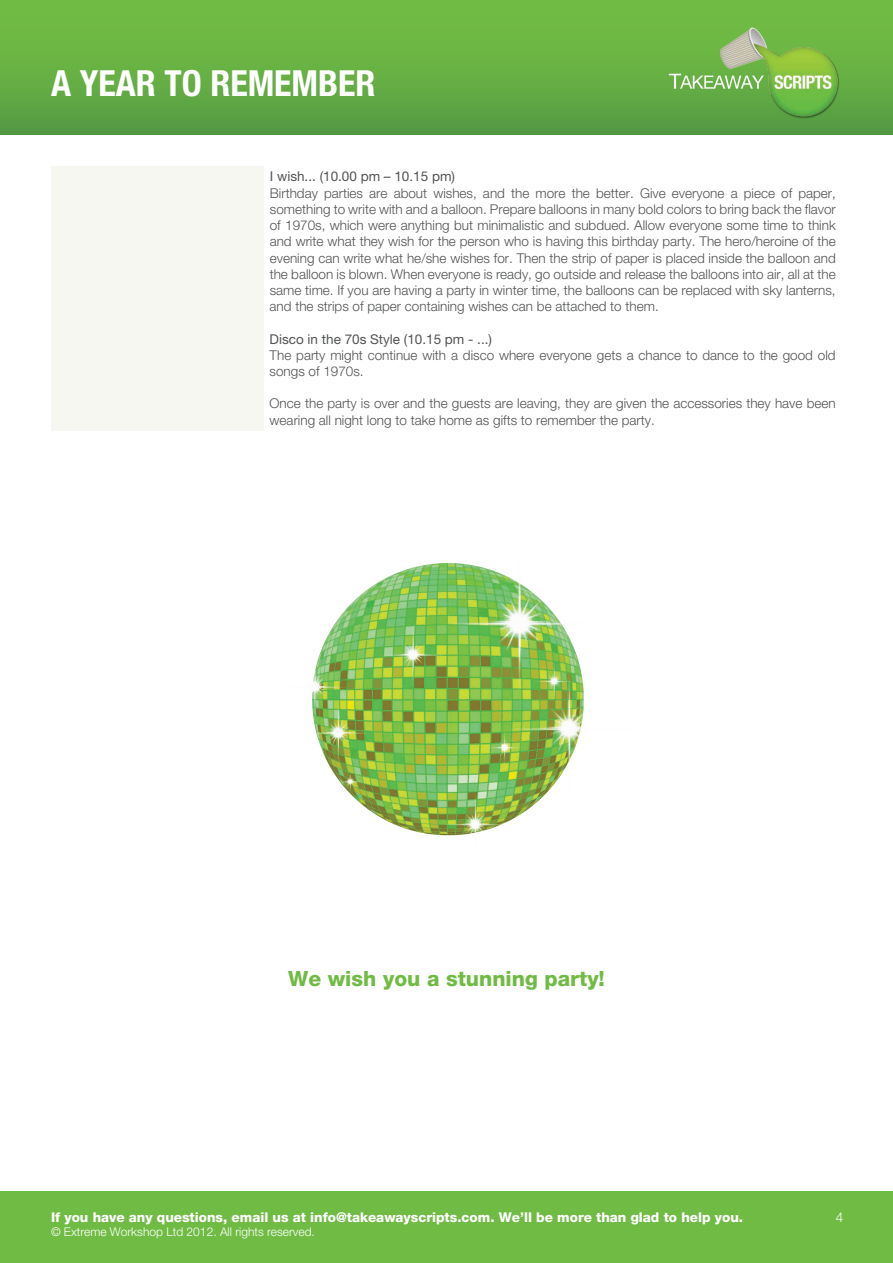
<style>
.page{position:relative;width:893px;height:1263px;background:#fff}
.page>*{position:absolute;margin:0;border:0;box-sizing:border-box;transform-origin:0 0}
.t1{font:700 condensed 36px "Helvetica Neue LT Std";color:#fff}
.t2{font:800 21px "Helvetica Neue LT Pro";color:#70bb44}
.t3{font:300 13.5px/16.2px "Helvetica Neue LT Pro";color:#525353}
.t4{font:800 13.5px "Helvetica Neue LT Pro";color:#fff}
.t5{font:13.5px "Helvetica Neue LT Pro";color:#525353}
.t6{font:300 13.5px "Helvetica Neue LT Pro";color:#fff}
.t7{font:300 12px "Helvetica Neue LT Pro";color:#fff}
</style>
<div class="page">
<div style="left:51px;top:166px;width:213px;height:264px;background:#f6f7f1"></div>
<div style="left:0;top:1192px;width:893px;height:71px;background:#70bb44"></div>
<div style="left:0;top:0;width:893px;height:135px;background:linear-gradient(to bottom,#76c144,#579d43)"></div>
<img style="left:668px;top:26px;width:174px;height:93px">
<img style="left:312px;top:563px;width:272px;height:273px">
<h1 class="t1" style="left:51px;top:61px;width:326px">A YEAR TO REMEMBER</h1>
<p class="t5" style="left:270px;top:168px;width:187px">I wish... (10.00 pm – 10.15 pm)</p>
<p class="t3" style="left:270px;top:184px;width:568px;text-align:justify">Birthday parties are about wishes, and the more the better. Give everyone a piece of paper, something to write with and a balloon. Prepare balloons in many bold colors to bring back the flavor of 1970s, which were anything but minimalistic and subdued. Allow everyone some time to think and write what they wish for the person who is having this birthday party. The hero/heroine of the evening can write what he/she wishes for. Then the strip of paper is placed inside the balloon and the balloon is blown. When everyone is ready, go outside and release the balloons into air, all at the same time. If you are having a party in winter time, the balloons can be replaced with sky lanterns, and the strips of paper containing wishes can be attached to them.</p>
<p class="t5" style="left:270px;top:330px;width:224px">Disco in the 70s Style (10.15 pm - ...)</p>
<p class="t3" style="left:270px;top:346px;width:568px">The party might continue with a disco where everyone gets a chance to dance to the good old songs of 1970s.</p>
<p class="t3" style="left:270px;top:395px;width:568px">Once the party is over and the guests are leaving, they are given the accessories they have been wearing all night long to take home as gifts to remember the party.</p>
<h2 class="t2" style="left:288px;top:966px;width:318px">We wish you a stunning party!</h2>
<p class="t4" style="left:51px;top:1209px;width:694px">If you have any questions, email us at info@takeawayscripts.com. We’ll be more than glad to help you.</p>
<p class="t6" style="left:836px;top:1208px;width:9px">4</p>
<p class="t7" style="left:51px;top:1224px;width:265px">© Extreme Workshop Ltd 2012. All rights reserved.</p>
</div>
